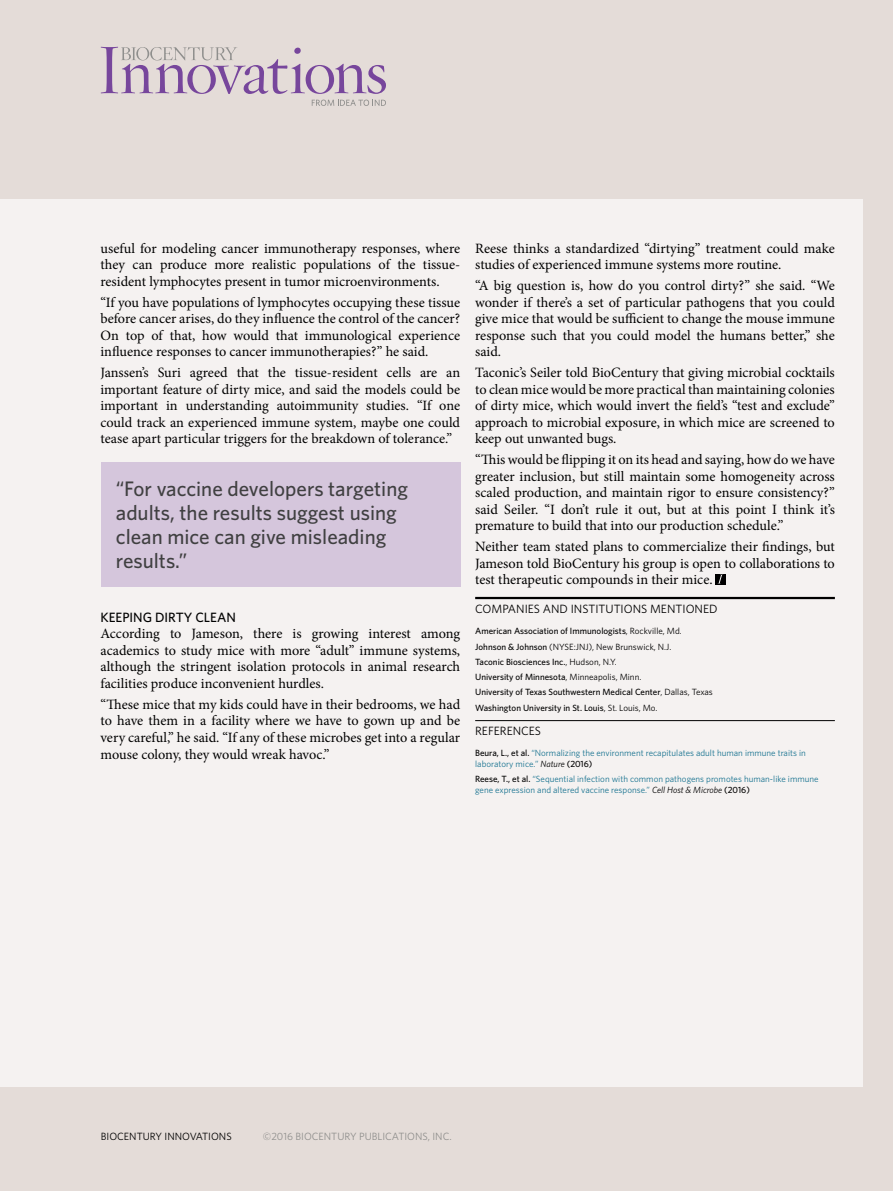
<style>
.page{position:relative;width:893px;height:1191px;background:#e4dcd8}
.page>*{position:absolute;margin:0;border:0;box-sizing:border-box;transform-origin:0 0}
.pull_quote_14{font:500 21px/24px "Whitney";color:#404041}
.body_text{font:14.25px/16.5px "Minion Pro";color:#000;text-align:justify}
.subhead{font:500 13.5px "Whitney";color:#000}
.co_inst_hed{font:12px "Whitney";color:#000}
.target-ref_hed{font:12px "Whitney";color:#000}
.t1{font:10.5px "Whitney";color:#8f8f8d}
.t2{font:10.5px "Whitney";color:#000}
.ref_list{font:9px/10.8px "Whitney";color:#1a7491}
.co_inst_list{font:500 9px "Whitney";color:#000}
.co_inst_list-2{font:9px "Whitney";color:#000}
.s1{font-weight:400}
.s2{font-weight:500}
.s3{font-weight:500;color:#000}
.s4{font-style:italic;color:#000}
</style>
<div class="page">
<div style="left:0;top:199px;width:863px;height:887px;background:#f5f2f1"></div>
<svg style="left:101px;top:47px;width:285px;height:47px"></svg>
<svg style="left:312px;top:100px;width:74px;height:6px"></svg>
<hr style="left:475px;top:597px;width:360px;height:2px;background:#000">
<hr style="left:475px;top:720px;width:360px;height:1px;background:#000">
<div style="left:715px;top:574px;width:11px;height:10px;background:#000"></div>
<svg style="left:718px;top:574px;width:5px;height:9px"></svg>
<div style="left:101px;top:461px;width:360px;height:125px;background:#d5c6dc"></div>
<p class="body_text" style="left:100px;top:240px;width:361px">useful for modeling cancer immunotherapy responses, where they can produce more realistic populations of the tissue&shy;resident lymphocytes present in tumor microenvironments.</p>
<p class="body_text" style="left:100px;top:294px;width:361px">“If you have populations of lymphocytes occupying these tissue before cancer arises, do they influence the control of the cancer?<br>On top of that, how would that immunological experience influence responses to cancer immunotherapies?” he said.</p>
<p class="body_text" style="left:100px;top:364px;width:361px">Janssen’s Suri agreed that the tissue-resident cells are an important feature of dirty mice, and said the models could be important in understanding autoimmunity studies. “If one could track an experienced immune system, maybe one could tease apart particular triggers for the breakdown of tolerance.”</p>
<p class="pull_quote_14" style="left:116px;top:477px;width:294px">“For vaccine developers targeting adults, the results suggest using clean mice can give misleading results.”</p>
<p class="subhead" style="left:100px;top:608px;width:137px">KEEPING DIRTY CLEAN</p>
<p class="body_text" style="left:100px;top:625px;width:361px">According to Jameson, there is growing interest among academics to study mice with more “adult” immune systems, although the stringent isolation protocols in animal research facilities produce inconvenient hurdles.</p>
<p class="body_text" style="left:100px;top:696px;width:361px">“These mice that my kids could have in their bedrooms, we had to have them in a facility where we have to gown up and be very careful,” he said. “If any of these microbes get into a regular mouse colony, they would wreak havoc.”</p>
<p class="body_text" style="left:475px;top:240px;width:361px">Reese thinks a standardized “dirtying” treatment could make studies of experienced immune systems more routine.</p>
<p class="body_text" style="left:475px;top:277px;width:361px">“A big question is, how do you control dirty?” she said. “We wonder if there’s a set of particular pathogens that you could give mice that would be sufficient to change the mouse immune response such that you could model the humans better,” she said.</p>
<p class="body_text" style="left:475px;top:364px;width:361px">Taconic’s Seiler told BioCentury that giving microbial cocktails to clean mice would be more practical than maintaining colonies of dirty mice, which would invert the field’s “test and exclude” approach to microbial exposure, in which mice are screened to keep out unwanted bugs.</p>
<p class="body_text" style="left:475px;top:451px;width:361px">“This would be flipping it on its head and saying, how do we have greater inclusion, but still maintain some homogeneity across scaled production, and maintain rigor to ensure consistency?” said Seiler. “I don’t rule it out, but at this point I think it’s premature to build that into our production schedule.”</p>
<p class="body_text" style="left:475px;top:538px;width:361px">Neither team stated plans to commercialize their findings, but Jameson told BioCentury his group is open to collaborations to test therapeutic compounds in their mice.</p>
<p class="co_inst_hed" style="left:475px;top:601px;width:244px">COMPANIES AND INSTITUTIONS MENTIONED</p>
<p class="co_inst_list" style="left:475px;top:625px;width:208px">American Association of Immunologists<span class="s1">, Rockville, Md.</span></p>
<p class="co_inst_list-2" style="left:475px;top:640px;width:198px"><span class="s2">Johnson &amp; Johnson</span> (NYSE:JNJ), New Brunswick, N.J.</p>
<p class="co_inst_list" style="left:475px;top:656px;width:143px">Taconic Biosciences Inc.<span class="s1">, Hudson, N.Y.</span></p>
<p class="co_inst_list" style="left:475px;top:671px;width:168px">University of Minnesota<span class="s1">, Minneapolis, Minn.</span></p>
<p class="co_inst_list" style="left:475px;top:686px;width:239px">University of Texas Southwestern Medical Center<span class="s1">, Dallas, Texas</span></p>
<p class="co_inst_list" style="left:475px;top:701px;width:184px">Washington University in St. Louis<span class="s1">, St. Louis, Mo.</span></p>
<p class="target-ref_hed" style="left:475px;top:722px;width:67px">REFERENCES</p>
<p class="ref_list" style="left:475px;top:747px;width:332px"><span class="s3">Beura, L., et al.</span> “Normalizing the environment recapitulates adult human immune traits in laboratory mice.” <span class="s4">Nature</span> <span class="s3">(2016)</span></p>
<p class="ref_list" style="left:475px;top:773px;width:345px"><span class="s3">Reese, T., et al.</span> “Sequential infection with common pathogens promotes human-like immune gene expression and altered vaccine response.” <span class="s4">Cell Host &amp; Microbe</span> <span class="s3">(2016)</span></p>
<p class="t2" style="left:101px;top:1129px;width:132px">BIOCENTURY INNOVATIONS</p>
<p class="t1" style="left:263px;top:1129px;width:190px">©2016 BIOCENTURY PUBLICATIONS, INC.</p>
</div>
